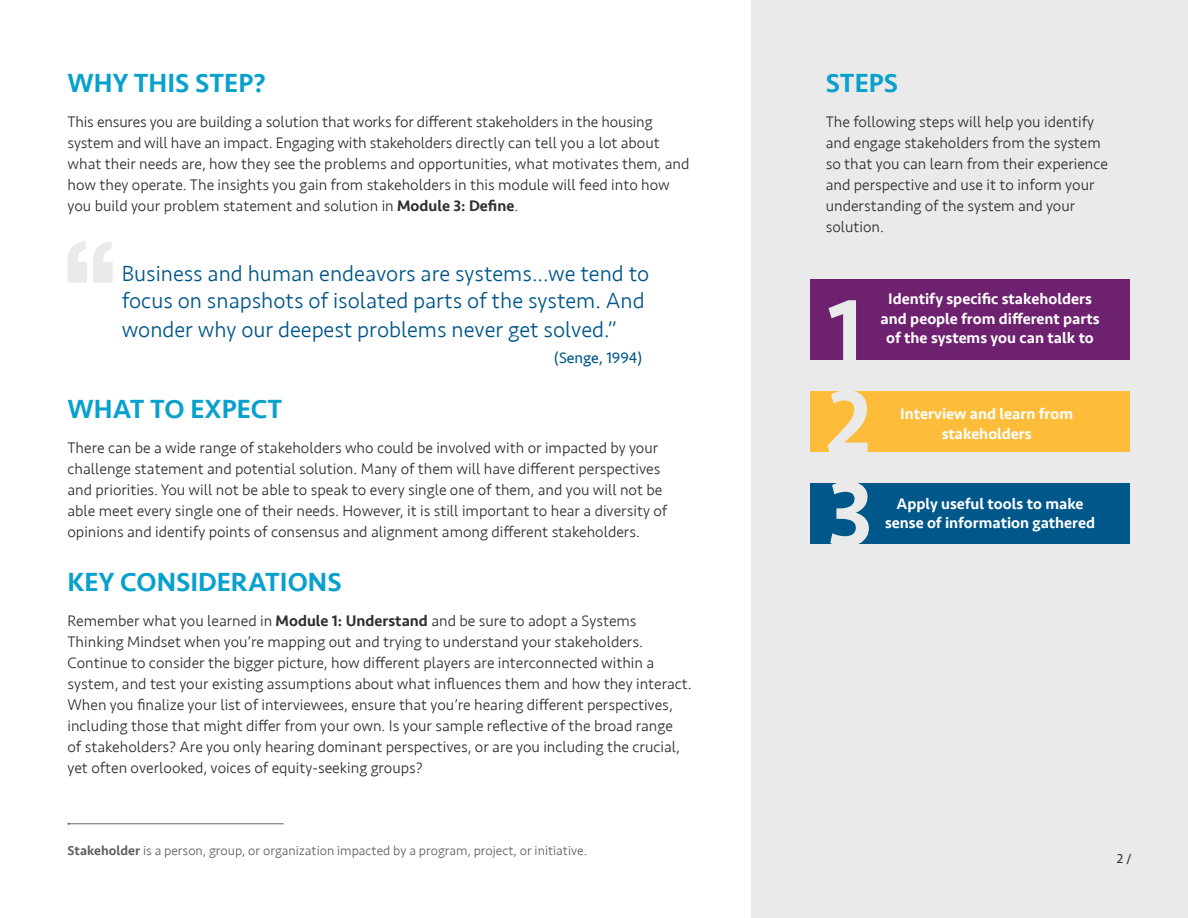
<style>
.page{position:relative;width:1188px;height:918px;background:#fff}
.page>*{position:absolute;margin:0;border:0;box-sizing:border-box;transform-origin:0 0}
.t1{font:500 27px "Seravek";color:#08a1cd}
.t2{font:300 22.5px/27.9px "Seravek";color:#005789}
.t3{font:300 15.75px/21px "Seravek";color:#30302f}
.t4{font:500 15.75px/19.5px "Seravek";color:#fff;text-align:center}
.t5{font:15.75px "Seravek";color:#005789}
.t6{font:300 13.5px "Seravek";color:#646060}
.t7{font:13.5px "Seravek";color:#30302f}
.s1{font-weight:500}
</style>
<div class="page">
<div style="left:752px;top:0;width:436px;height:918px;background:#eaeaea"></div>
<svg style="left:68px;top:241px;width:45px;height:42px"></svg>
<div style="left:810px;top:279px;width:320px;height:81px;background:#6e216f"></div>
<svg style="left:828px;top:300px;width:28px;height:60px"></svg>
<div style="left:810px;top:391px;width:320px;height:61px;background:#fdbd3b"></div>
<svg style="left:828px;top:391px;width:40px;height:61px"></svg>
<div style="left:810px;top:484px;width:320px;height:60px;background:#005789"></div>
<svg style="left:830px;top:483px;width:39px;height:61px"></svg>
<hr style="left:69px;top:824px;width:215px;height:1px;background:#646060">
<h1 class="t1" style="left:68px;top:67px;width:200px">WHY THIS STEP?</h1>
<p class="t3" style="left:68px;top:112px;width:623px">This ensures you are building a solution that works for different stakeholders in the housing system and will have an impact. Engaging with stakeholders directly can tell you a lot about what their needs are, how they see the problems and opportunities, what motivates them, and how they operate. The insights you gain from stakeholders in this module will feed into how you build your problem statement and solution in <span class="s1">Module 3: Define</span>.</p>
<h2 class="t2" style="left:122px;top:260px;width:529px">Business and human endeavors are systems...we tend to focus on snapshots of isolated parts of the system. And wonder why our deepest problems never get solved.”</h2>
<p class="t5" style="left:554px;top:345px;width:90px">(Senge, 1994)</p>
<h1 class="t1" style="left:68px;top:392px;width:216px">WHAT TO EXPECT</h1>
<p class="t3" style="left:68px;top:437px;width:601px">There can be a wide range of stakeholders who could be involved with or impacted by your challenge statement and potential solution. Many of them will have different perspectives and priorities. You will not be able to speak to every single one of them, and you will not be able meet every single one of their needs. However, it is still important to hear a diversity of opinions and identify points of consensus and alignment among different stakeholders.</p>
<h1 class="t1" style="left:68px;top:566px;width:276px">KEY CONSIDERATIONS</h1>
<p class="t3" style="left:68px;top:610px;width:626px">Remember what you learned in <span class="s1">Module 1: Understand</span> and be sure to adopt a Systems Thinking Mindset when you’re mapping out and trying to understand your stakeholders.<br>Continue to consider the bigger picture, how different players are interconnected within a system, and test your existing assumptions about what influences them and how they interact.<br>When you finalize your list of interviewees, ensure that you’re hearing different perspectives, including those that might differ from your own. Is your sample reflective of the broad range<br>of stakeholders? Are you only hearing dominant perspectives, or are you including the crucial, yet often overlooked, voices of equity-seeking groups?</p>
<p class="t6" style="left:68px;top:842px;width:521px"><span class="s1">Stakeholder</span> is a person, group, or organization impacted by a program, project, or initiative.</p>
<h1 class="t1" style="left:826px;top:67px;width:74px">STEPS</h1>
<p class="t3" style="left:826px;top:112px;width:284px">The following steps will help you identify and engage stakeholders from the system so that you can learn from their experience and perspective and use it to inform your understanding of the system and your solution.</p>
<p class="t4" style="left:881px;top:289px;width:221px">Identify specific stakeholders and people from different parts of the systems you can talk to</p>
<p class="t4" style="left:900px;top:404px;width:174px">Interview and learn from stakeholders</p>
<p class="t4" style="left:885px;top:494px;width:212px">Apply useful tools to make sense of information gathered</p>
<p class="t7" style="left:1117px;top:848px;width:16px">2 /</p>
</div>
